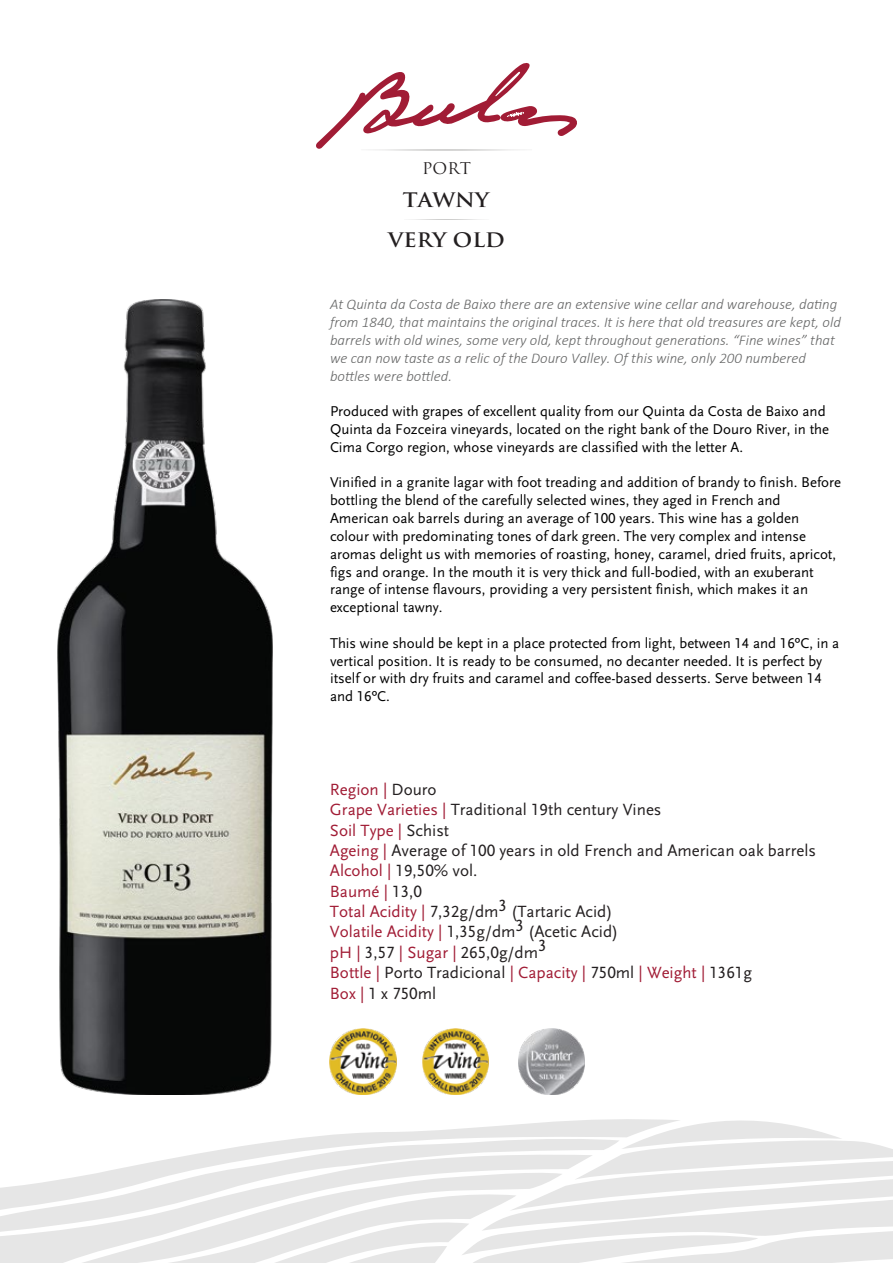
<style>
.page{position:relative;width:893px;height:1263px;background:#fff}
.page>*{position:absolute;margin:0;border:0;box-sizing:border-box;transform-origin:0 0}
.t1{font:700 19.5px/40px "Trajan Pro";color:#231f20;text-align:center;scale:1.08 1}
.t2{font:16.95px/20.4px "Scala Sans Regular LF";color:#231f20}
.t3{font:15.75px "Trajan Pro";color:#231f20}
.t4{font:14.85px/17.9px "Scala Sans Regular LF";color:#000}
.t5{font:italic 300 14.85px/17.9px "Calibri";color:#666767}
.s1{color:#a11c35}
</style>
<div class="page">
<img style="left:58px;top:299px;width:214px;height:795px">
<img style="left:330px;top:1028px;width:66px;height:66px">
<img style="left:422px;top:1028px;width:66px;height:66px">
<img style="left:518px;top:1028px;width:66px;height:66px">
<svg style="left:0;top:1119px;width:893px;height:144px;fill:#e6e6e6"></svg>
<svg style="left:316px;top:63px;width:261px;height:88px"></svg>
<svg style="left:411px;top:219px;width:71px;height:1px"></svg>
<p class="t3" style="left:422px;top:158px;width:50px">PORT</p>
<h1 class="t1" style="left:388px;top:180px;width:109px">TAWNY<br>VERY OLD</h1>
<p class="t5" style="left:330px;top:295px;width:512px">At Quinta da Costa de Baixo there are an extensive wine cellar and warehouse, dating from 1840, that maintains the original traces. It is here that old treasures are kept, old barrels with old wines, some very old, kept throughout generations. “Fine wines” that we can now taste as a relic of the Douro Valley. Of this wine, only 200 numbered bottles were bottled.</p>
<p class="t4" style="left:330px;top:403px;width:501px">Produced with grapes of excellent quality from our Quinta da Costa de Baixo and<br>Quinta da Fozceira vineyards, located on the right bank of the Douro River, in the<br>Cima Corgo region, whose vineyards are classified with the letter A.</p>
<p class="t4" style="left:330px;top:474px;width:513px">Vinified in a granite lagar with foot treading and addition of brandy to finish. Before bottling the blend of the carefully selected wines, they aged in French and American oak barrels during an average of 100 years. This wine has a golden colour with predominating tones of dark green. The very complex and intense aromas delight us with memories of roasting, honey, caramel, dried fruits, apricot, figs and orange. In the mouth it is very thick and full-bodied, with an exuberant range of intense flavours, providing a very persistent finish, which makes it an exceptional tawny.</p>
<p class="t4" style="left:330px;top:634px;width:511px">This wine should be kept in a place protected from light, between 14 and 16ºC, in a vertical position. It is ready to be consumed, no decanter needed. It is perfect by itself or with dry fruits and caramel and coffee-based desserts. Serve between 14 and 16ºC.</p>
<p class="t2" style="left:330px;top:779px;width:488px"><span class="s1">Region |</span> Douro<br><span class="s1">Grape Varieties |</span> Traditional 19th century Vines<br><span class="s1">Soil Type |</span> Schist<br><span class="s1">Ageing |</span> Average of 100 years in old French and American oak barrels <span class="s1">Alcohol |</span> 19,50% vol.<br><span class="s1">Baumé |</span> 13,0<br><span class="s1">Total Acidity |</span> 7,32g/dm3 (Tartaric Acid)<br><span class="s1">Volatile Acidity |</span> 1,35g/dm3 (Acetic Acid)<br><span class="s1">pH |</span> 3,57 <span class="s1">| Sugar |</span> 265,0g/dm3<br><span class="s1">Bottle |</span> Porto Tradicional <span class="s1">| Capacity |</span> 750ml <span class="s1">| Weight |</span> 1361g<br><span class="s1">Box |</span> 1 x 750ml</p>
</div>
